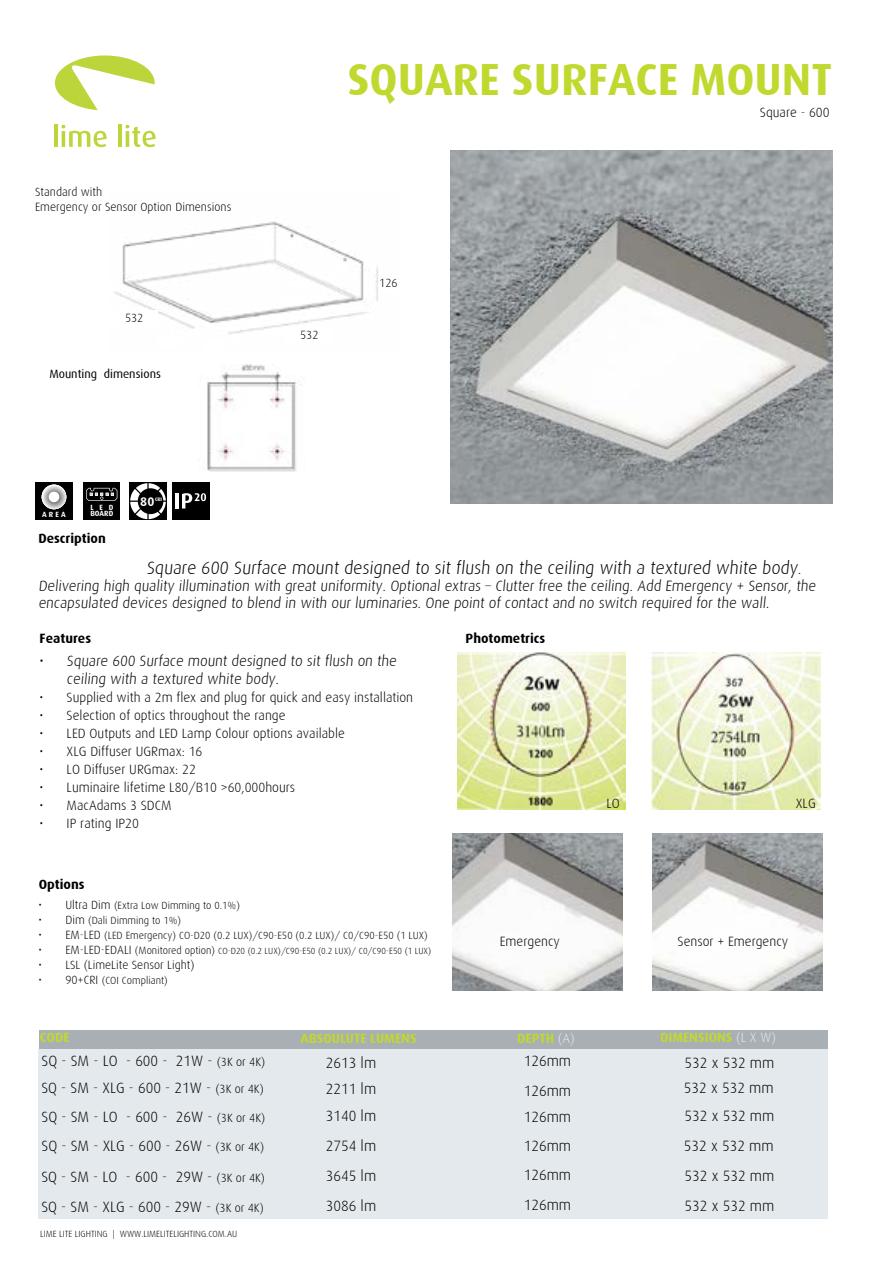
<style>
.page{position:relative;width:893px;height:1263px;background:#fff}
.page>*{position:absolute;margin:0;border:0;box-sizing:border-box;transform-origin:0 0}
.t1{font:700 45px "Dax";color:#c1d82f}
.t2{font:300 18px "Dax";color:#000}
.t3{font:300 15px/29.2px "Dax";color:#000}
.t4{font:300 13.5px "Dax";color:#000}
.t5{font:700 13.5px "Dax";color:#c1d82f}
.t6{font:700 13.5px "Dax";color:#000}
.t7{font:700 12.6px "Dax";color:#fff}
.t8{font:300 12px/15px "Dax";color:#000}
.t9{font:12px "Dax";color:#000}
.t10{font:300 10.5px "Dax";color:#000}
.t11{font:300 9px "Dax";color:#000}
.t12{font:700 7.5px/6.3px "Dax";letter-spacing:.005em;color:#fff}
.t13{font:700 7.5px "Dax";letter-spacing:.285em;color:#fff}
.t14{font:700 5.1px "Dax";color:#fff}
.s1{font-size:15px}
.s2{font-size:12px}
.s3{font-size:10.5px}
.s4{font-weight:300;color:#e3e9ec}
</style>
<div class="page">
<svg style="left:55px;top:55px;width:100px;height:55px"></svg>
<hr style="left:54px;top:124px;width:4px;height:23px;background:#bcd53b">
<svg style="left:61px;top:125px;width:46px;height:22px"></svg>
<hr style="left:118px;top:124px;width:4px;height:23px;background:#bcd53b">
<svg style="left:125px;top:125px;width:31px;height:22px"></svg>
<img style="left:457px;top:653px;width:169px;height:156px">
<div style="left:35px;top:482px;width:38px;height:38px;background:#000"></div>
<svg style="left:42px;top:485px;width:24px;height:24px"></svg>
<div style="left:49px;top:492px;width:10px;height:10px;background:#fff;border-radius:50%"></div>
<div style="left:83px;top:482px;width:37px;height:38px;background:#000"></div>
<svg style="left:86px;top:488px;width:31px;height:13px"></svg>
<div style="left:129px;top:482px;width:38px;height:38px;background:#000"></div>
<svg style="left:130px;top:483px;width:36px;height:36px"></svg>
<div style="left:138px;top:488px;width:25px;height:26px;background:#000;border-radius:50%"></div>
<div style="left:172px;top:482px;width:38px;height:38px;background:#000"></div>
<hr style="left:176px;top:493px;width:3px;height:15px;background:#fff">
<svg style="left:182px;top:493px;width:24px;height:15px"></svg>
<img style="left:450px;top:151px;width:382px;height:352px">
<img style="left:114px;top:221px;width:265px;height:114px">
<div style="left:40px;top:1030px;width:788px;height:19px;background:#a8b0b5"></div>
<div style="left:39px;top:1049px;width:789px;height:170px;background:#e3e9ec"></div>
<img style="left:651px;top:653px;width:169px;height:156px">
<img style="left:452px;top:834px;width:170px;height:156px">
<img style="left:653px;top:834px;width:170px;height:156px">
<div style="left:110px;top:310px;width:48px;height:17px;background:#fff"></div>
<div style="left:286px;top:327px;width:47px;height:17px;background:#fff"></div>
<img style="left:207px;top:365px;width:95px;height:106px">
<h1 class="t1" style="left:348px;top:54px;width:486px">SQUARE SURFACE MOUNT</h1>
<p class="t8" style="left:35px;top:184px;width:198px">Standard with<br>Emergency or Sensor Option Dimensions</p>
<p class="t8" style="left:125px;top:311px;width:20px">532</p>
<p class="t9" style="left:49px;top:367px;width:113px">Mounting dimensions</p>
<p class="t13" style="left:42px;top:510px;width:25px">AREA</p>
<p class="t12" style="left:90px;top:504px;width:24px">LED<br>BOARD</p>
<p class="t6" style="left:38px;top:531px;width:69px">Description</p>
<p class="t7" style="left:140px;top:494px;width:16px">80</p>
<p class="t14" style="left:155px;top:496px;width:8px">CRI</p>
<p class="t8" style="left:300px;top:327px;width:20px">532</p>
<p class="t8" style="left:379px;top:275px;width:20px">126</p>
<p class="t4" style="left:760px;top:105px;width:71px">Square - 600</p>
<p class="t2" style="left:146px;top:558px;width:658px">Square 600 Surface mount designed to sit flush on the ceiling with a textured white body<span class="s1">.</span></p>
<p class="t3" style="left:38px;top:578px;width:781px;line-height:16.5px">Delivering high quality illumination with great uniformity. Optional extras – Clutter free the ceiling. Add Emergency + Sensor, the encapsulated devices designed to blend in with our luminaries. One point of contact and no switch required for the wall.</p>
<p class="t6" style="left:40px;top:631px;width:53px">Features</p>
<p class="t3" style="left:67px;top:652px;width:333px;line-height:18px;text-indent:-27px">• Square 600 Surface mount designed to sit flush on the ceiling with a textured white body.</p>
<p class="t4" style="left:40px;top:690px;width:375px">• Supplied with a 2m flex and plug for quick and easy installation</p>
<p class="t4" style="left:40px;top:708px;width:247px">• Selection of optics throughout the range</p>
<p class="t4" style="left:40px;top:726px;width:307px">• LED Outputs and LED Lamp Colour options available</p>
<p class="t4" style="left:40px;top:744px;width:164px">• XLG Diffuser UGRmax: 16</p>
<p class="t4" style="left:40px;top:762px;width:158px">• LO Diffuser URGmax: 22</p>
<p class="t4" style="left:40px;top:780px;width:257px">• Luminaire lifetime L80/B10 &gt;60,000hours</p>
<p class="t4" style="left:40px;top:798px;width:133px">• MacAdams 3 SDCM</p>
<p class="t4" style="left:40px;top:816px;width:101px">• IP rating IP20</p>
<p class="t6" style="left:39px;top:877px;width:47px">Options</p>
<p class="t10" style="left:38px;top:899px;width:203px"><span class="s2">• Ultra Dim</span> (Extra Low Dimming to 0.1%)</p>
<p class="t10" style="left:38px;top:914px;width:144px"><span class="s2">• Dim</span> (Dali Dimming to 1%)</p>
<p class="t10" style="left:38px;top:929px;width:391px"><span class="s2">• EM-LED</span> (LED Emergency) CO-D20 (0.2 LUX)/C90-E50 (0.2 LUX)/ C0/C90-E50 (1 LUX)</p>
<p class="t11" style="left:38px;top:946px;width:394px"><span class="s2">• EM-LED-EDALI</span> <span class="s3">(Monitored option)</span> CO-D20 (0.2 LUX)/C90-E50 (0.2 LUX)/ C0/C90-E50 (1 LUX)</p>
<p class="t8" style="left:38px;top:957px;width:158px">• LSL (LimeLite Sensor Light)</p>
<p class="t10" style="left:38px;top:974px;width:131px"><span class="s2">• 90+CRI</span> (COI Compliant)</p>
<p class="t6" style="left:466px;top:631px;width:81px">Photometrics</p>
<p class="t4" style="left:606px;top:796px;width:15px">LO</p>
<p class="t4" style="left:796px;top:796px;width:21px">XLG</p>
<p class="t4" style="left:500px;top:934px;width:62px">Emergency</p>
<p class="t4" style="left:677px;top:934px;width:112px">Sensor + Emergency</p>
<p class="t5" style="left:300px;top:1030px;width:118px">ABSOULUTE LUMENS</p>
<p class="t5" style="left:660px;top:1029px;width:118px">DIMENSIONS <span class="s4">(L X W)</span></p>
<p class="t5" style="left:40px;top:1029px;width:31px">CODE</p>
<p class="t5" style="left:517px;top:1030px;width:59px">DEPTH <span class="s4">(A)</span></p>
<p class="t3" style="left:41px;top:1047px;width:225px;line-height:27px">SQ - SM - LO - 600 - 21W - <span class="s2">(3K or 4K)<br></span>SQ - SM - XLG - 600 - 21W - <span class="s2">(3K or 4K)</span></p>
<p class="t3" style="left:42px;top:1103px;width:225px;line-height:28.8px">SQ - SM - LO - 600 - 26W - <span class="s2">(3K or 4K)<br></span>SQ - SM - XLG - 600 - 26W - <span class="s2">(3K or 4K)</span></p>
<p class="t3" style="left:41px;top:1161px;width:225px;line-height:30.5px">SQ - SM - LO - 600 - 29W - <span class="s2">(3K or 4K)<br></span>SQ - SM - XLG - 600 - 29W - <span class="s2">(3K or 4K)</span></p>
<p class="t11" style="left:40px;top:1229px;width:199px">LIME LITE LIGHTING | WWW.LIMELITELIGHTING.COM.AU</p>
<p class="t3" style="left:326px;top:1049px;width:52px">2613 lm</p>
<p class="t3" style="left:524px;top:1046px;width:49px;line-height:30.3px">126mm<br>126mm</p>
<p class="t3" style="left:524px;top:1103px;width:49px;text-align:justify">126mm 126mm 126mm 126mm</p>
<p class="t3" style="left:326px;top:1075px;width:52px">2211 lm</p>
<p class="t3" style="left:326px;top:1102px;width:52px">3140 lm</p>
<p class="t3" style="left:326px;top:1131px;width:52px">2754 lm</p>
<p class="t3" style="left:326px;top:1161px;width:52px">3645 lm</p>
<p class="t3" style="left:326px;top:1191px;width:52px">3086 lm</p>
<p class="t3" style="left:684px;top:1050px;width:92px;line-height:25px">532 x 532 mm<br>532 x 532 mm</p>
<p class="t3" style="left:684px;top:1101px;width:92px;line-height:30px;text-align:justify">532 x 532 mm 532 x 532 mm 532 x 532 mm 532 x 532 mm</p>
</div>
